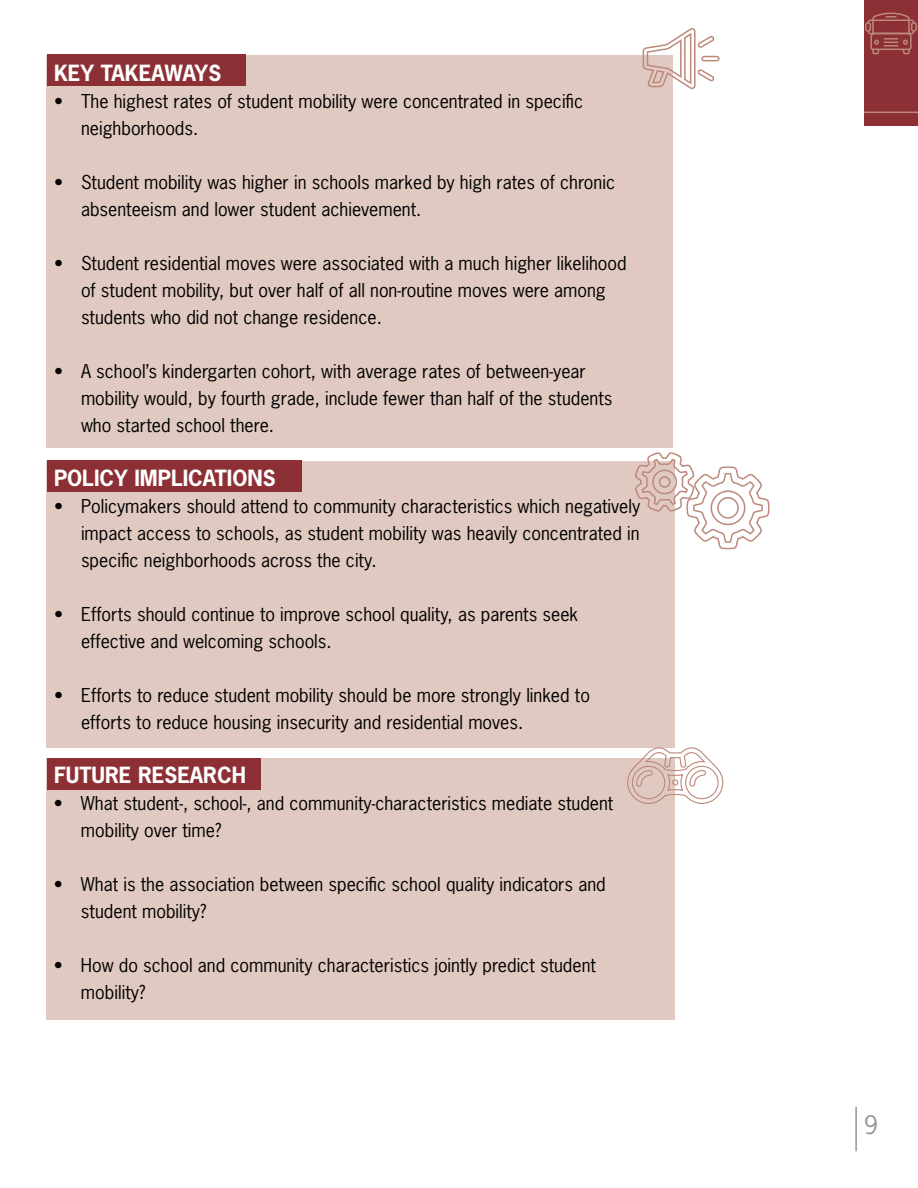
<style>
.page{position:relative;width:918px;height:1188px;background:#fff}
.page>*{position:absolute;margin:0;border:0;box-sizing:border-box;transform-origin:0 0}
.t1{font:24px "News Gothic Std";color:#939598}
.t2{font:700 21px "News Gothic Std";color:#fff}
.t3{font:18px/27px "News Gothic Std";color:#000}
</style>
<div class="page">
<hr style="left:855px;top:1107px;width:2px;height:44px;background:#939598">
<div style="left:47px;top:55px;width:626px;height:392px;background:#e0c9c0"></div>
<div style="left:47px;top:55px;width:199px;height:31px;background:#8c3035"></div>
<div style="left:701px;top:56px;width:19px;height:5px;border:2px solid #bc897b;border-radius:2px"></div>
<svg style="left:642px;top:28px;width:74px;height:62px"></svg>
<div style="left:47px;top:461px;width:628px;height:286px;background:#e0c9c0"></div>
<div style="left:47px;top:461px;width:255px;height:31px;background:#8c3035"></div>
<div style="left:864px;top:0;width:54px;height:125px;background:#8c3035"></div>
<hr style="left:864px;top:112px;width:54px;height:1px;background:#bc897b">
<div style="left:865px;top:22px;width:6px;height:10px;border:2px solid #bc897b;border-radius:2px"></div>
<div style="left:911px;top:22px;width:6px;height:10px;border:2px solid #bc897b;border-radius:2px"></div>
<svg style="left:867px;top:12px;width:48px;height:43px"></svg>
<div style="left:47px;top:758px;width:628px;height:262px;background:#e0c9c0"></div>
<div style="left:47px;top:758px;width:213px;height:32px;background:#8c3035"></div>
<svg style="left:635px;top:452px;width:135px;height:98px"></svg>
<svg style="left:627px;top:747px;width:97px;height:57px"></svg>
<p class="t2" style="left:54px;top:59px;width:169px">KEY TAKEAWAYS</p>
<p class="t3" style="left:81px;top:88px;width:504px;text-indent:-27px">• The highest rates of student mobility were concentrated in specific neighborhoods.</p>
<p class="t3" style="left:81px;top:169px;width:536px;text-indent:-27px">• Student mobility was higher in schools marked by high rates of chronic absenteeism and lower student achievement.</p>
<p class="t3" style="left:81px;top:250px;width:547px;text-indent:-27px">• Student residential moves were associated with a much higher likelihood of student mobility, but over half of all non-routine moves were among students who did not change residence.</p>
<p class="t3" style="left:81px;top:358px;width:533px;text-indent:-27px">• A school’s kindergarten cohort, with average rates of between-year mobility would, by fourth grade, include fewer than half of the students who started school there.</p>
<p class="t2" style="left:54px;top:464px;width:223px">POLICY IMPLICATIONS</p>
<p class="t3" style="left:81px;top:493px;width:561px;text-align:justify;text-indent:-27px">• Policymakers should attend to community characteristics which negatively impact access to schools, as student mobility was heavily concentrated in specific neighborhoods across the city.</p>
<p class="t3" style="left:81px;top:601px;width:499px;text-indent:-27px">• Efforts should continue to improve school quality, as parents seek effective and welcoming schools.</p>
<p class="t3" style="left:81px;top:682px;width:510px;text-indent:-27px">• Efforts to reduce student mobility should be more strongly linked to efforts to reduce housing insecurity and residential moves.</p>
<p class="t2" style="left:54px;top:761px;width:193px">FUTURE RESEARCH</p>
<p class="t3" style="left:81px;top:790px;width:534px;text-indent:-27px">• What student-, school-, and community-characteristics mediate student mobility over time?</p>
<p class="t3" style="left:81px;top:871px;width:526px;text-indent:-27px">• What is the association between specific school quality indicators and student mobility?</p>
<p class="t3" style="left:81px;top:952px;width:517px;text-indent:-27px">• How do school and community characteristics jointly predict student mobility?</p>
<h1 class="t1" style="left:864px;top:1110px;width:15px">9</h1>
</div>
